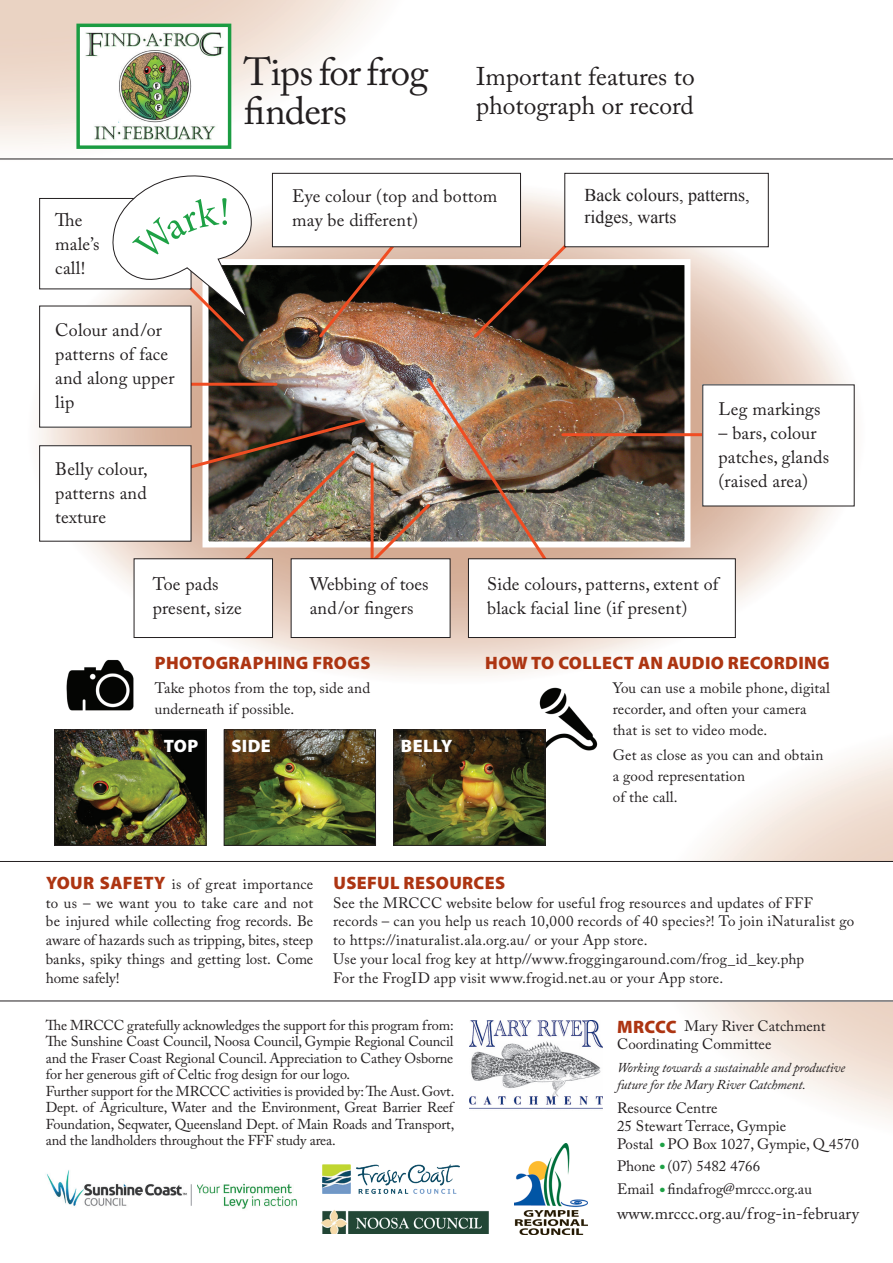
<style>
.page{position:relative;width:893px;height:1263px;background:#fff}
.page>*{position:absolute;margin:0;border:0;box-sizing:border-box;transform-origin:0 0}
.t1{font:39px/39px "Adobe Caslon Pro";letter-spacing:-.02em;color:#231f20}
.t2{font:25.5px/28.5px "Adobe Caslon Pro";color:#231f20}
.t3{font:18px/24px "Adobe Caslon Pro";letter-spacing:.01em;color:#231f20}
.t4{font:900 18px "Myriad Pro";letter-spacing:.02em;color:#ad3512}
.t5{font:18px/21.6px "Times New Roman";color:#231f20}
.t6{font:900 18px "Myriad Pro";letter-spacing:.02em;color:#fff}
.t7{font:16.5px "Adobe Caslon Pro";letter-spacing:.01em;color:#231f20}
.t8{font:15px/18.8px "Adobe Caslon Pro";letter-spacing:.01em;color:#231f20}
.t9{font:14.25px/16.5px "Adobe Caslon Pro";letter-spacing:-.01em;color:#231f20}
.t10{font:italic 13.5px/16.5px "Adobe Caslon Pro";letter-spacing:-.01em;color:#231f20}
.s1{font-family:"Myriad Pro";font-weight:900;font-size:18px;color:#ad3512}
.s2{font-size:19.5px;color:#1ea145}
</style>
<div class="page">
<img style="left:0;top:0;width:893px;height:1235px">
<div style="left:376px;top:862px;width:517px;height:139px;background:#fff"></div>
<img style="left:536px;top:687px;width:64px;height:64px">
<hr style="left:0;top:861px;width:893px;height:1px;background:#231f20">
<hr style="left:0;top:1000px;width:893px;height:1px;background:#231f20">
<hr style="left:0;top:159px;width:893px;height:1px;background:#231f20">
<img style="left:199px;top:256px;width:494px;height:294px">
<img style="left:316px;top:247px;width:87px;height:93px">
<hr style="left:563px;top:433px;width:170px;height:3px;background:#f04d22">
<img style="left:156px;top:375px;width:401px;height:202px">
<div style="left:272px;top:173px;width:248px;height:74px;background:#fff"></div>
<div style="left:272px;top:173px;width:249px;height:74px;border:1px solid #231f20"></div>
<div style="left:40px;top:446px;width:151px;height:95px;background:#fff"></div>
<div style="left:39px;top:445px;width:152px;height:96px;border:1px solid #231f20"></div>
<div style="left:40px;top:198px;width:151px;height:91px;background:#fff"></div>
<div style="left:39px;top:198px;width:152px;height:91px;border:1px solid #231f20"></div>
<div style="left:40px;top:306px;width:151px;height:121px;background:#fff"></div>
<div style="left:134px;top:559px;width:139px;height:78px;background:#fff"></div>
<div style="left:134px;top:558px;width:139px;height:80px;border:1px solid #231f20"></div>
<div style="left:291px;top:559px;width:159px;height:78px;background:#fff"></div>
<div style="left:291px;top:558px;width:159px;height:80px;border:1px solid #231f20"></div>
<div style="left:703px;top:385px;width:151px;height:121px;background:#fff"></div>
<div style="left:468px;top:559px;width:267px;height:78px;background:#fff"></div>
<div style="left:468px;top:558px;width:268px;height:80px;border:1px solid #231f20"></div>
<img style="left:56px;top:731px;width:148px;height:113px">
<div style="left:54px;top:729px;width:152px;height:117px;border:1px solid #231f20"></div>
<img style="left:226px;top:731px;width:148px;height:113px">
<div style="left:224px;top:729px;width:152px;height:117px;border:1px solid #231f20"></div>
<img style="left:395px;top:731px;width:148px;height:113px">
<div style="left:393px;top:729px;width:152px;height:117px;border:1px solid #231f20"></div>
<img style="left:62px;top:647px;width:76px;height:76px">
<img style="left:320px;top:1209px;width:171px;height:25px">
<img style="left:515px;top:1143px;width:72px;height:91px">
<img style="left:470px;top:1021px;width:132px;height:90px">
<svg style="left:471px;top:207px;width:133px;height:133px"></svg>
<div style="left:565px;top:173px;width:203px;height:74px;background:#fff"></div>
<div style="left:564px;top:173px;width:205px;height:74px;border:1px solid #231f20"></div>
<img style="left:323px;top:1164px;width:137px;height:29px">
<img style="left:44px;top:1164px;width:264px;height:53px">
<img style="left:75px;top:22px;width:158px;height:129px">
<svg style="left:110px;top:169px;width:142px;height:175px"></svg>
<p class="t3" style="left:55px;top:207px;width:46px">The male’s call!</p>
<p class="t3" style="left:55px;top:318px;width:121px">Colour and/or patterns of face and along upper lip</p>
<p class="t3" style="left:55px;top:457px;width:94px;text-align:justify">Belly colour, patterns and texture</p>
<h1 class="t1" style="left:244px;top:52px;width:186px">Tips for frog finders</h1>
<h2 class="t2" style="left:476px;top:62px;width:220px">Important features to photograph or record</h2>
<p class="t3" style="left:292px;top:184px;width:207px">Eye colour (top and bottom may be different)</p>
<p class="t5" style="left:585px;top:184px;width:166px">Back colours, patterns, ridges, warts</p>
<p class="t3" style="left:718px;top:397px;width:103px">Leg markings</p>
<p class="t3" style="left:718px;top:421px;width:112px">– bars, colour patches, glands (raised area)</p>
<p class="t3" style="left:153px;top:572px;width:91px">Toe pads present, size</p>
<p class="t3" style="left:310px;top:572px;width:120px">Webbing of toes and/or fingers</p>
<p class="t4" style="left:155px;top:651px;width:217px">PHOTOGRAPHING FROGS</p>
<p class="t8" style="left:155px;top:677px;width:217px;line-height:21px">Take photos from the top, side and underneath if possible.</p>
<p class="t6" style="left:164px;top:734px;width:36px">TOP</p>
<p class="t6" style="left:231px;top:734px;width:41px">SIDE</p>
<p class="t6" style="left:401px;top:734px;width:53px">BELLY</p>
<p class="t3" style="left:487px;top:572px;width:233px">Side colours, patterns, extent of black facial line (if present)</p>
<p class="t4" style="left:485px;top:651px;width:346px">HOW TO COLLECT AN AUDIO RECORDING</p>
<p class="t8" style="left:613px;top:677px;width:219px;line-height:21px">You can use a mobile phone, digital recorder, and often your camera that is set to video mode.</p>
<p class="t8" style="left:613px;top:744px;width:212px;line-height:21px">Get as close as you can and obtain a good representation<br>of the call.</p>
<p class="t8" style="left:46px;top:874px;width:269px;text-align:justify"><span class="s1">YOUR SAFETY</span> is of great importance to us – we want you to take care and not be injured while collecting frog records. Be aware of hazards such as tripping, bites, steep banks, spiky things and getting lost. Come home safely!</p>
<p class="t4" style="left:333px;top:871px;width:173px">USEFUL RESOURCES</p>
<p class="t8" style="left:333px;top:893px;width:522px">See the MRCCC website below for useful frog resources and updates of FFF records – can you help us reach 10,000 records of 40 species?! To join iNaturalist go to https://inaturalist.ala.org.au/ or your App store.<br>Use your local frog key at http//www.froggingaround.com/frog_id_key.php<br>For the FrogID app visit www.frogid.net.au or your App store.</p>
<p class="t9" style="left:46px;top:1016px;width:410px">The MRCCC gratefully acknowledges the support for this program from:<br>The Sunshine Coast Council, Noosa Council, Gympie Regional Council and the Fraser Coast Regional Council. Appreciation to Cathey Osborne for her generous gift of Celtic frog design for our logo.<br>Further support for the MRCCC activities is provided by: The Aust. Govt.<br>Dept. of Agriculture, Water and the Environment, Great Barrier Reef Foundation, Seqwater, Queensland Dept. of Main Roads and Transport, and the landholders throughout the FFF study area.</p>
<p class="t8" style="left:617px;top:1017px;width:210px;line-height:18px"><span class="s1">MRCCC</span> Mary River Catchment<br>Coordinating Committee</p>
<p class="t10" style="left:617px;top:1059px;width:229px">Working towards a sustainable and productive future for the Mary River Catchment.</p>
<p class="t8" style="left:617px;top:1099px;width:243px;line-height:18px">Resource Centre<br>25 Stewart Terrace, Gympie<br>Postal <span class="s2">•</span> PO Box 1027, Gympie, Q 4570</p>
<p class="t8" style="left:617px;top:1155px;width:196px;line-height:22.2px">Phone <span class="s2">•</span> (07) 5482 4766<br>Email <span class="s2">•</span> findafrog@mrccc.org.au</p>
<p class="t7" style="left:617px;top:1203px;width:244px">www.mrccc.org.au/frog-in-february</p>
</div>
